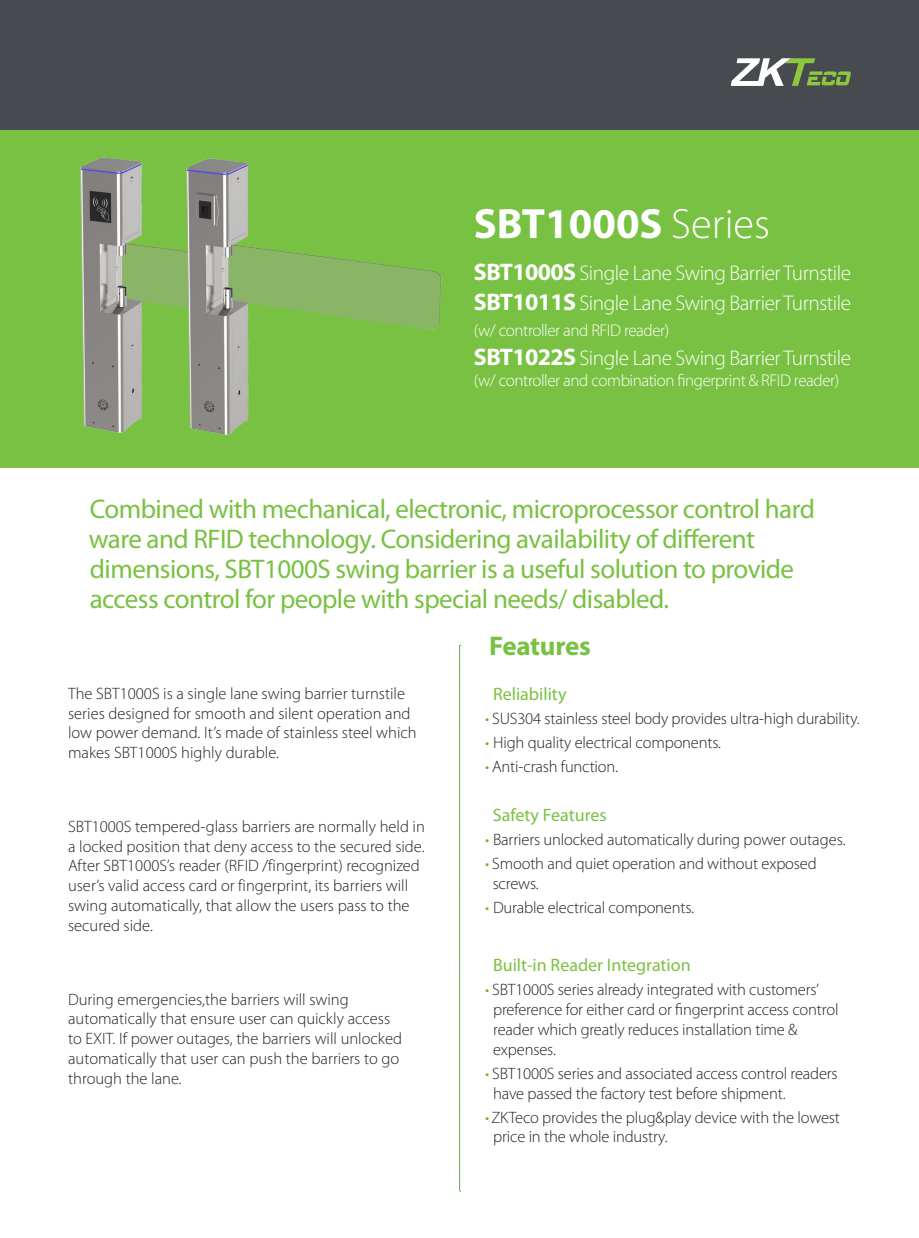
<style>
.page{position:relative;width:919px;height:1238px;background:#fff}
.page>*{position:absolute;margin:0;border:0;box-sizing:border-box;transform-origin:0 0}
.t1{font:700 42.6px "Myriad Pro";color:#fff}
.Headline{font:27px/30px "Myriad Pro";letter-spacing:-.02em;color:#79c142}
.headlines_SPEC{font:700 27px "Myriad Pro";letter-spacing:-.01em;color:#79c142}
.Headline-2{font:300 21.3px "Myriad Pro";letter-spacing:-.025em;color:#fff}
.Headline_2{font:18px "Myriad Pro";color:#79c142}
.Headline-3{font:300 16.95px "Myriad Pro";letter-spacing:-.025em;color:#fff}
.TS_introduction{font:300 16.5px/19.8px "Myriad Pro";letter-spacing:-.005em;color:#231f20}
.s1{font-weight:300}
.s2{font-weight:700;font-size:24px}
.s3{color:#7aae36}
</style>
<div class="page">
<div style="left:0;top:0;width:918px;height:130px;background:#474a4e"></div>
<div style="left:0;top:130px;width:918px;height:338px;background:#79c142"></div>
<svg style="left:459px;top:645px;width:1px;height:546px"></svg>
<svg style="left:730px;top:58px;width:120px;height:28px"></svg>
<img style="left:62px;top:136px;width:289px;height:300px">
<img style="left:168px;top:137px;width:290px;height:300px">
<p class="t1" style="left:474px;top:196px;width:297px">SBT1000S <span class="s1">Series</span></p>
<p class="Headline-2" style="left:474px;top:260px;width:378px"><span class="s2">SBT1000S</span> Single Lane Swing Barrier Turnstile</p>
<p class="Headline-2" style="left:474px;top:290px;width:378px"><span class="s2">SBT1011S</span> Single Lane Swing Barrier Turnstile</p>
<p class="Headline-3" style="left:474px;top:320px;width:197px">(w/ controller and RFID reader)</p>
<p class="Headline-2" style="left:474px;top:345px;width:378px"><span class="s2">SBT1022S</span> Single Lane Swing Barrier Turnstile</p>
<p class="Headline-3" style="left:474px;top:370px;width:367px">(w/ controller and combination fingerprint &amp; RFID reader)</p>
<p class="Headline" style="left:89px;top:493px;width:727px">Combined with mechanical, electronic, microprocessor control hard ware and RFID technology. Considering availability of different</p>
<p class="Headline" style="left:90px;top:553px;width:705px">dimensions, SBT1000S swing barrier is a useful solution to provide</p>
<p class="Headline" style="left:90px;top:583px;width:580px">access control for people with special needs/ disabled.</p>
<p class="TS_introduction" style="left:68px;top:683px;width:350px">The SBT1000S is a single lane swing barrier turnstile series designed for smooth and silent operation and low power demand. It’s made of stainless steel which makes SBT1000S highly durable.</p>
<p class="TS_introduction" style="left:68px;top:816px;width:358px">SBT1000S tempered-glass barriers are normally held in a locked position that deny access to the secured side.<br>After SBT1000S’s reader (RFID /fingerprint) recognized user’s valid access card or fingerprint, its barriers will swing automatically, that allow the users pass to the secured side.</p>
<p class="TS_introduction" style="left:68px;top:988px;width:335px">During emergencies,the barriers will swing automatically that ensure user can quickly access to EXIT. If power outages, the barriers will unlocked automatically that user can push the barriers to go through the lane.</p>
<p class="headlines_SPEC" style="left:489px;top:628px;width:103px">Features</p>
<p class="Headline_2" style="left:493px;top:682px;width:75px">Reliability</p>
<p class="TS_introduction" style="left:485px;top:708px;width:376px"><span class="s3">•</span> SUS304 stainless steel body provides ultra-high durability.</p>
<p class="TS_introduction" style="left:485px;top:732px;width:237px"><span class="s3">•</span> High quality electrical components.</p>
<p class="TS_introduction" style="left:485px;top:756px;width:134px"><span class="s3">•</span> Anti-crash function.</p>
<p class="Headline_2" style="left:493px;top:804px;width:115px">Safety Features</p>
<p class="TS_introduction" style="left:485px;top:829px;width:362px"><span class="s3">•</span> Barriers unlocked automatically during power outages.</p>
<p class="TS_introduction" style="left:492px;top:853px;width:325px;text-indent:-7px"><span class="s3">•</span> Smooth and quiet operation and without exposed screws.</p>
<p class="TS_introduction" style="left:485px;top:897px;width:210px"><span class="s3">•</span> Durable electrical components.</p>
<p class="Headline_2" style="left:493px;top:954px;width:199px">Built-in Reader Integration</p>
<p class="TS_introduction" style="left:493px;top:979px;width:347px;text-indent:-8px"><span class="s3">•</span> SBT1000S series already integrated with customers’ preference for either card or fingerprint access control reader which greatly reduces installation time &amp; expenses.</p>
<p class="TS_introduction" style="left:493px;top:1063px;width:346px;text-indent:-8px"><span class="s3">•</span> SBT1000S series and associated access control readers have passed the factory test before shipment.</p>
<p class="TS_introduction" style="left:493px;top:1107px;width:348px;text-indent:-8px"><span class="s3">•</span>ZKTeco provides the plug&amp;play device with the lowest price in the whole industry.</p>
</div>
